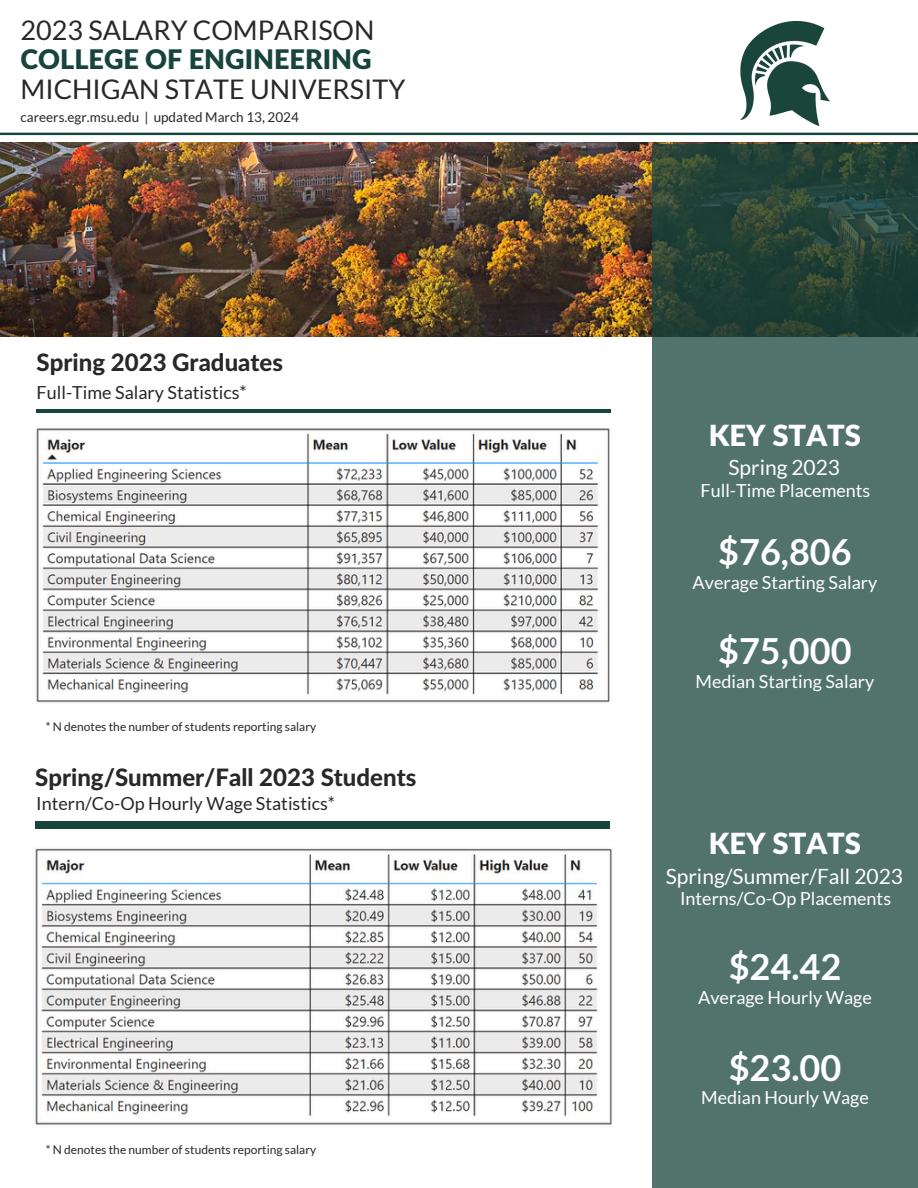
<style>
.page{position:relative;width:918px;height:1188px;background:#fff}
.page>*{position:absolute;margin:0;border:0;box-sizing:border-box;transform-origin:0 0}
.t1{font:700 36px "Lato";color:#fff}
.t2{font:900 29.25px "Lato Latin";color:#fff}
.t3{font:27px "Lato";color:#282828}
.t4{font:900 27px "Lato Latin";color:#18453b}
.t5{font:800 24px "Lato Latin";color:#282828}
.t6{font:21px "Lato";color:#fff}
.t7{font:18px "Lato";color:#fff}
.t8{font:18px "Lato";color:#282828}
.t9{font:13.5px "Lato";color:#282828}
.t10{font:12px "Lato";color:#282828}
</style>
<div class="page">
<svg style="left:0;top:132px;width:918px;height:4px;background:#718d87"></svg>
<img style="left:0;top:143px;width:918px;height:193px">
<svg style="left:652px;top:144px;width:266px;height:1044px;background:#486962"></svg>
<img style="left:740px;top:22px;width:90px;height:103px">
<div style="left:35px;top:822px;width:574px;height:7px;background:#18453b"></div>
<div style="left:37px;top:409px;width:574px;height:8px;background:#18453b"></div>
<img style="left:36px;top:413px;width:575px;height:290px">
<img style="left:35px;top:848px;width:577px;height:277px">
<p class="t3" style="left:21px;top:13px;width:356px">2023 SALARY COMPARISON</p>
<h1 class="t4" style="left:21px;top:48px;width:353px">COLLEGE OF ENGINEERING</h1>
<h5 class="t3" style="left:21px;top:72px;width:386px">MICHIGAN STATE UNIVERSITY</h5>
<h6 class="t9" style="left:21px;top:108px;width:280px">careers.egr.msu.edu | updated March 13, 2024</h6>
<h2 class="t5" style="left:37px;top:351px;width:248px">Spring 2023 Graduates</h2>
<h6 class="t8" style="left:37px;top:381px;width:212px">Full-Time Salary Statistics*</h6>
<p class="t10" style="left:46px;top:719px;width:272px">* N denotes the number of students reporting salary</p>
<h2 class="t5" style="left:35px;top:766px;width:383px">Spring/Summer/Fall 2023 Students</h2>
<h3 class="t8" style="left:36px;top:792px;width:301px">Intern/Co-Op Hourly Wage Statistics*</h3>
<h6 class="t10" style="left:46px;top:1142px;width:272px">* N denotes the number of students reporting salary</h6>
<h6 class="t2" style="left:709px;top:422px;width:154px">KEY STATS</h6>
<h1 class="t6" style="left:729px;top:454px;width:113px">Spring 2023</h1>
<h6 class="t7" style="left:701px;top:479px;width:171px">Full-Time Placements</h6>
<h6 class="t1" style="left:718px;top:530px;width:135px">$76,806</h6>
<h1 class="t7" style="left:693px;top:571px;width:186px">Average Starting Salary</h1>
<h5 class="t1" style="left:718px;top:629px;width:135px">$75,000</h5>
<h2 class="t7" style="left:696px;top:670px;width:180px">Median Starting Salary</h2>
<h1 class="t2" style="left:709px;top:831px;width:154px">KEY STATS</h1>
<h6 class="t6" style="left:666px;top:863px;width:239px">Spring/Summer/Fall 2023</h6>
<h4 class="t7" style="left:680px;top:887px;width:213px">Interns/Co-Op Placements</h4>
<h4 class="t1" style="left:729px;top:945px;width:114px">$24.42</h4>
<p class="t7" style="left:698px;top:986px;width:175px">Average Hourly Wage</p>
<p class="t1" style="left:729px;top:1046px;width:114px">$23.00</p>
<h6 class="t7" style="left:701px;top:1087px;width:169px">Median Hourly Wage</h6>
</div>
